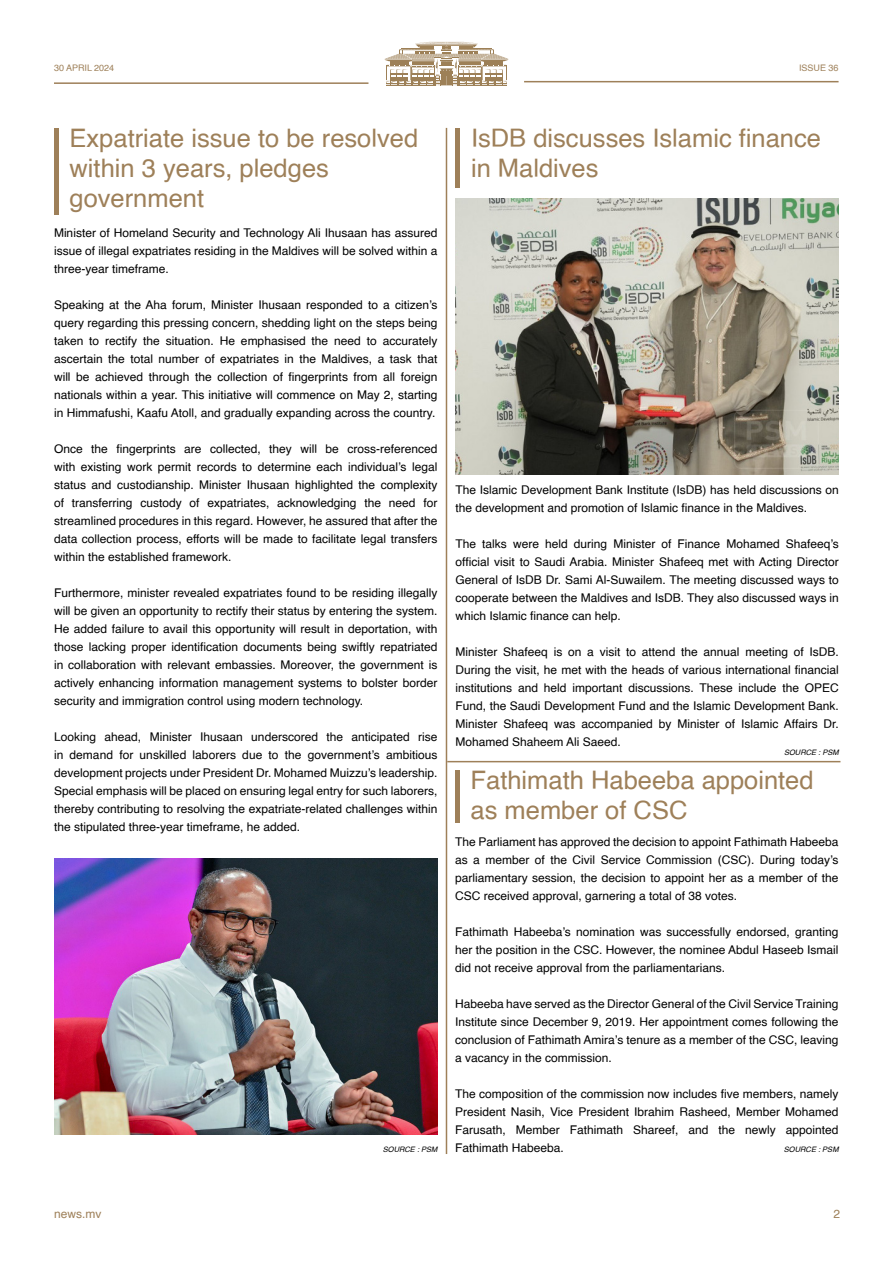
<style>
.page{position:relative;width:893px;height:1263px;background:#fff}
.page>*{position:absolute;margin:0;border:0;box-sizing:border-box;transform-origin:0 0}
.Headlines{font:25.5px/30px "Helvetica";color:#9e8059}
.MAIN_TEXT{font:12px/18px "Helvetica";color:#000;text-align:justify}
.MAIN_TEXT-2{font:12px "Helvetica";color:#9e8059}
.Headlines-2{font:9px "Helvetica";color:#9e8059}
.t1{font:italic 7.5px "Helvetica";color:#000}
</style>
<div class="page">
<svg style="left:384px;top:42px;width:125px;height:44px"></svg>
<hr style="left:54px;top:82px;width:314px;height:2px;background:#9e8059">
<hr style="left:524px;top:81px;width:315px;height:1px;background:#9e8059">
<hr style="left:54px;top:128px;width:4px;height:87px;background:#9e8059">
<img style="left:54px;top:858px;width:383px;height:277px">
<hr style="left:446px;top:128px;width:1px;height:1026px;background:#9e8059">
<div style="left:455px;top:128px;width:5px;height:60px;background:#9e8059"></div>
<img style="left:455px;top:198px;width:384px;height:276px">
<div style="left:455px;top:770px;width:5px;height:52px;background:#9e8059"></div>
<hr style="left:447px;top:761px;width:393px;height:1px;background:#9e8059">
<p class="Headlines-2" style="left:54px;top:61px;width:62px">30 APRIL 2024</p>
<p class="Headlines-2" style="left:799px;top:61px;width:41px">ISSUE 36</p>
<p class="Headlines" style="left:70px;top:124px;width:350px">Expatriate issue to be resolved within 3 years, pledges government</p>
<p class="MAIN_TEXT" style="left:54px;top:225px;width:385px">Minister of Homeland Security and Technology Ali Ihusaan has assured issue of illegal expatriates residing in the Maldives will be solved within a three-year timeframe.</p>
<p class="MAIN_TEXT" style="left:54px;top:297px;width:385px">Speaking at the Aha forum, Minister Ihusaan responded to a citizen’s query regarding this pressing concern, shedding light on the steps being taken to rectify the situation. He emphasised the need to accurately ascertain the total number of expatriates in the Maldives, a task that will be achieved through the collection of fingerprints from all foreign nationals within a year. This initiative will commence on May 2, starting in Himmafushi, Kaafu Atoll, and gradually expanding across the country.</p>
<p class="MAIN_TEXT" style="left:54px;top:441px;width:385px">Once the fingerprints are collected, they will be cross-referenced with existing work permit records to determine each individual’s legal status and custodianship. Minister Ihusaan highlighted the complexity of transferring custody of expatriates, acknowledging the need for streamlined procedures in this regard. However, he assured that after the data collection process, efforts will be made to facilitate legal transfers within the established framework.</p>
<p class="MAIN_TEXT" style="left:54px;top:585px;width:385px">Furthermore, minister revealed expatriates found to be residing illegally will be given an opportunity to rectify their status by entering the system.<br>He added failure to avail this opportunity will result in deportation, with those lacking proper identification documents being swiftly repatriated in collaboration with relevant embassies. Moreover, the government is actively enhancing information management systems to bolster border security and immigration control using modern technology.</p>
<p class="MAIN_TEXT" style="left:54px;top:729px;width:385px">Looking ahead, Minister Ihusaan underscored the anticipated rise in demand for unskilled laborers due to the government’s ambitious development projects under President Dr. Mohamed Muizzu’s leadership.<br>Special emphasis will be placed on ensuring legal entry for such laborers, thereby contributing to resolving the expatriate-related challenges within the stipulated three-year timeframe, he added.</p>
<p class="t1" style="left:383px;top:1143px;width:56px">SOURCE : PSM</p>
<p class="Headlines" style="left:471px;top:124px;width:352px">IsDB discusses Islamic finance in Maldives</p>
<p class="MAIN_TEXT" style="left:455px;top:481px;width:385px">The Islamic Development Bank Institute (IsDB) has held discussions on the development and promotion of Islamic finance in the Maldives.</p>
<p class="MAIN_TEXT" style="left:455px;top:535px;width:385px">The talks were held during Minister of Finance Mohamed Shafeeq’s official visit to Saudi Arabia. Minister Shafeeq met with Acting Director General of IsDB Dr. Sami Al-Suwailem. The meeting discussed ways to cooperate between the Maldives and IsDB. They also discussed ways in which Islamic finance can help.</p>
<p class="MAIN_TEXT" style="left:455px;top:643px;width:385px">Minister Shafeeq is on a visit to attend the annual meeting of IsDB.<br>During the visit, he met with the heads of various international financial institutions and held important discussions. These include the OPEC Fund, the Saudi Development Fund and the Islamic Development Bank.<br>Minister Shafeeq was accompanied by Minister of Islamic Affairs Dr.<br>Mohamed Shaheem Ali Saeed.</p>
<p class="t1" style="left:784px;top:746px;width:56px">SOURCE : PSM</p>
<p class="Headlines" style="left:471px;top:766px;width:345px">Fathimath Habeeba appointed as member of CSC</p>
<p class="MAIN_TEXT" style="left:455px;top:833px;width:385px">The Parliament has approved the decision to appoint Fathimath Habeeba as a member of the Civil Service Commission (CSC). During today’s parliamentary session, the decision to appoint her as a member of the CSC received approval, garnering a total of 38 votes.</p>
<p class="MAIN_TEXT" style="left:455px;top:923px;width:385px">Fathimath Habeeba’s nomination was successfully endorsed, granting her the position in the CSC. However, the nominee Abdul Haseeb Ismail did not receive approval from the parliamentarians.</p>
<p class="MAIN_TEXT" style="left:455px;top:995px;width:385px">Habeeba have served as the Director General of the Civil Service Training Institute since December 9, 2019. Her appointment comes following the conclusion of Fathimath Amira’s tenure as a member of the CSC, leaving a vacancy in the commission.</p>
<p class="MAIN_TEXT" style="left:455px;top:1085px;width:385px">The composition of the commission now includes five members, namely President Nasih, Vice President Ibrahim Rasheed, Member Mohamed Farusath, Member Fathimath Shareef, and the newly appointed Fathimath Habeeba.</p>
<p class="t1" style="left:784px;top:1143px;width:56px">SOURCE : PSM</p>
<p class="MAIN_TEXT-2" style="left:54px;top:1204px;width:49px">news.mv</p>
<p class="MAIN_TEXT-2" style="left:833px;top:1204px;width:8px">2</p>
</div>
